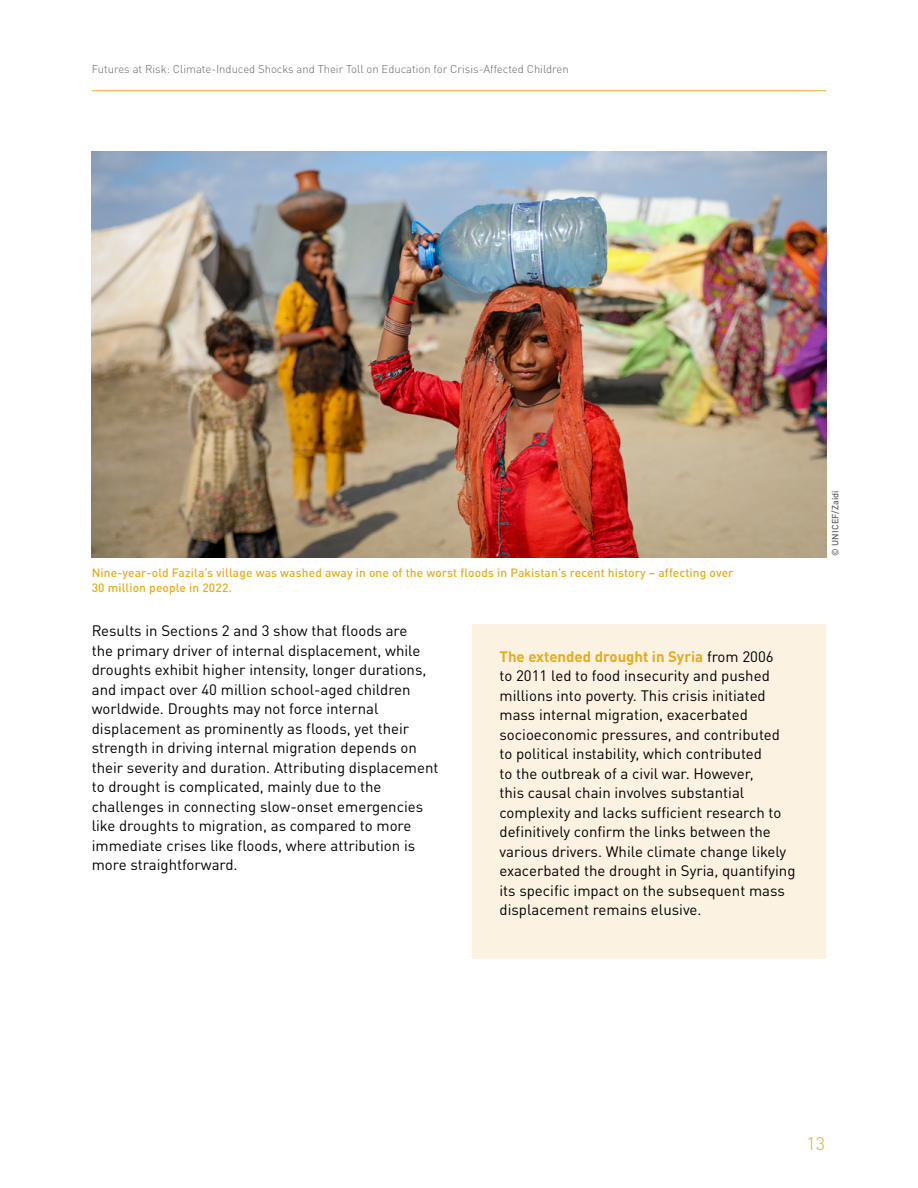
<style>
.page{position:relative;width:918px;height:1188px;background:#fff}
.page>*{position:absolute;margin:0;border:0;box-sizing:border-box;transform-origin:0 0}
.t1{font:300 18px "DIN Pro";color:#e4ad1b}
.t2{font:15px/19.5px "DIN Pro";color:#000}
.t3{font:500 12px/15px "DIN Pro";letter-spacing:.01em;color:#e4ad1b}
.t4{font:300 11.25px "DIN Pro";color:#626363}
.t5{font:500 9px "DIN Pro";letter-spacing:.01em;color:#626363}
.s1{font-weight:700;color:#e4ad1b}
</style>
<div class="page">
<hr style="left:92px;top:91px;width:734px;height:1px;background:#e4ad1b">
<div style="left:472px;top:624px;width:354px;height:335px;background:#fbf2e2"></div>
<img style="left:92px;top:151px;width:734px;height:406px">
<p class="t4" style="left:92px;top:60px;width:478px">Futures at Risk: Climate-Induced Shocks and Their Toll on Education for Crisis-Affected Children</p>
<p class="t3" style="left:92px;top:564px;width:643px">Nine-year-old Fazila’s village was washed away in one of the worst floods in Pakistan’s recent history – affecting over<br>30 million people in 2022.</p>
<p class="t2" style="left:92px;top:620px;width:348px">Results in Sections 2 and 3 show that floods are<br>the primary driver of internal displacement, while droughts exhibit higher intensity, longer durations, and impact over 40 million school-aged children worldwide. Droughts may not force internal displacement as prominently as floods, yet their strength in driving internal migration depends on their severity and duration. Attributing displacement to drought is complicated, mainly due to the challenges in connecting slow-onset emergencies like droughts to migration, as compared to more immediate crises like floods, where attribution is more straightforward.</p>
<p class="t2" style="left:500px;top:645px;width:298px"><span class="s1">The extended drought in Syria</span> from 2006<br>to 2011 led to food insecurity and pushed millions into poverty. This crisis initiated mass internal migration, exacerbated socioeconomic pressures, and contributed to political instability, which contributed<br>to the outbreak of a civil war. However,<br>this causal chain involves substantial complexity and lacks sufficient research to definitively confirm the links between the various drivers. While climate change likely exacerbated the drought in Syria, quantifying its specific impact on the subsequent mass displacement remains elusive.</p>
<p class="t5" style="left:828px;top:556px;width:67px;rotate:-90deg">© UNICEF/Zaidi</p>
<p class="t1" style="left:806px;top:1129px;width:20px">13</p>
</div>
